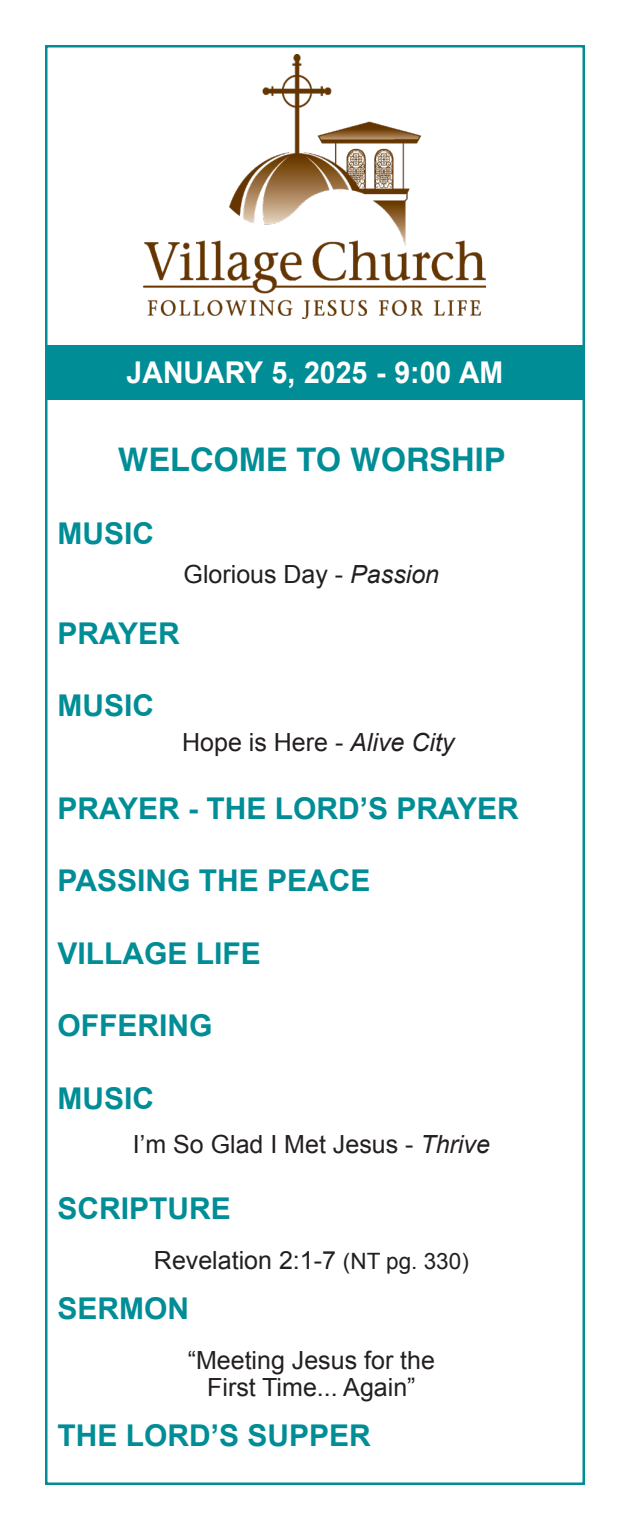
<style>
.page{position:relative;width:630px;height:1530px;background:#fff}
.page>*{position:absolute;margin:0;border:0;box-sizing:border-box;transform-origin:0 0}
.t1{font:700 32.5px "Helvetica";color:#008d96}
.t2{font:700 30px "Arial";color:#008d96}
.t3{font:700 30px "Arial";color:#fff;scale:.95 1}
.t4{font:25px "Arial";color:#231f20}
.s1{font-style:italic}
.s2{font-size:22.5px}
</style>
<div class="page">
<div style="left:45px;top:345px;width:540px;height:55px;background:#008d96"></div>
<img style="left:144px;top:55px;width:342px;height:264px">
<p class="t3" style="left:127px;top:352px;width:398px">JANUARY 5, 2025 - 9:00 AM</p>
<p class="t1" style="left:118px;top:440px;width:389px">WELCOME TO WORSHIP</p>
<p class="t2" style="left:58px;top:513px;width:98px">MUSIC</p>
<p class="t4" style="left:184px;top:557px;width:257px">Glorious Day - <span class="s1">Passion</span></p>
<p class="t2" style="left:58px;top:613px;width:124px">PRAYER</p>
<p class="t2" style="left:58px;top:686px;width:98px">MUSIC</p>
<p class="t4" style="left:182px;top:726px;width:274px">Hope is Here - <span class="s1">Alive City</span></p>
<p class="t2" style="left:58px;top:788px;width:463px">PRAYER - THE LORD’S PRAYER</p>
<p class="t2" style="left:58px;top:861px;width:314px">PASSING THE PEACE</p>
<p class="t2" style="left:58px;top:933px;width:205px">VILLAGE LIFE</p>
<p class="t2" style="left:58px;top:1006px;width:157px">OFFERING</p>
<p class="t2" style="left:58px;top:1078px;width:98px">MUSIC</p>
<p class="t4" style="left:133px;top:1127px;width:359px">I’m So Glad I Met Jesus - <span class="s1">Thrive</span></p>
<p class="t2" style="left:58px;top:1188px;width:175px">SCRIPTURE</p>
<p class="t4" style="left:154px;top:1244px;width:316px">Revelation 2:1-7 <span class="s2">(NT pg. 330)</span></p>
<p class="t2" style="left:58px;top:1288px;width:133px">SERMON</p>
<p class="t4" style="left:188px;top:1344px;width:249px">“Meeting Jesus for the</p>
<p class="t4" style="left:207px;top:1371px;width:210px">First Time... Again”</p>
<p class="t2" style="left:58px;top:1416px;width:315px">THE LORD’S SUPPER</p>
</div>
